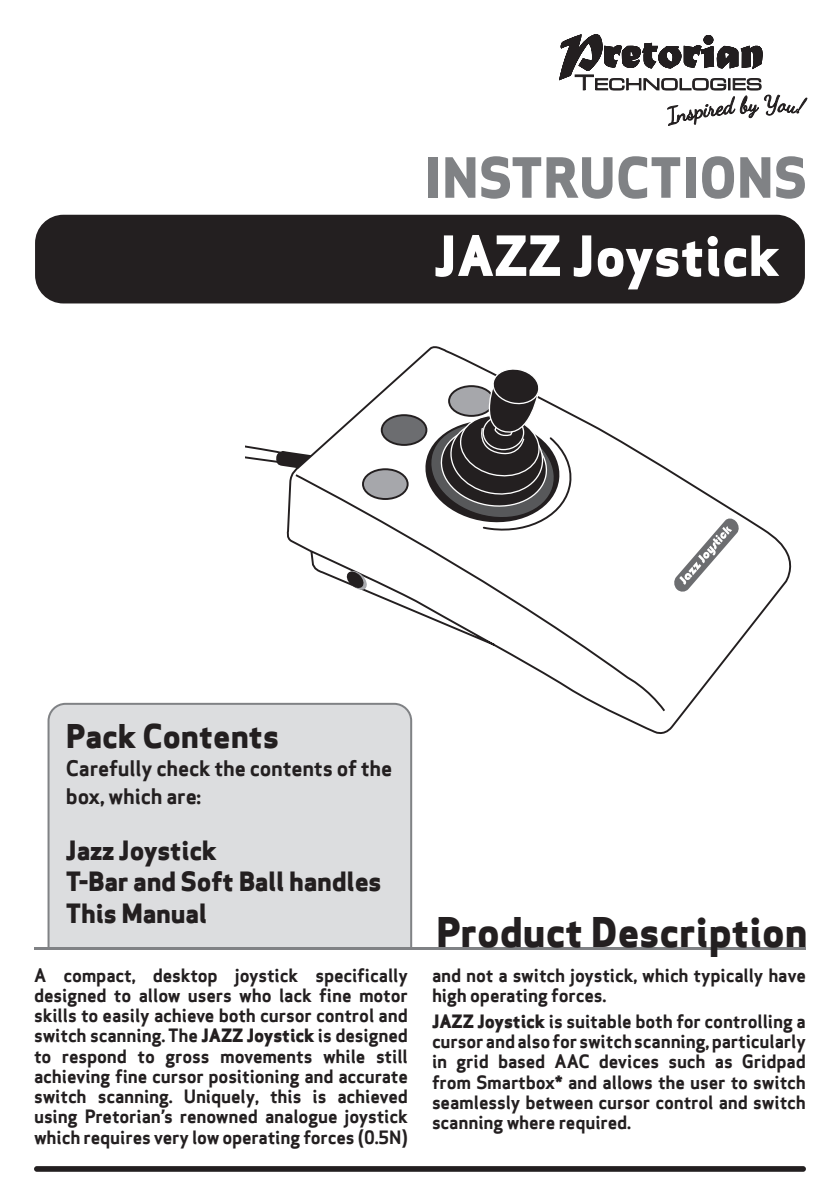
<style>
.page{position:relative;width:840px;height:1191px;background:#fff}
.page>*{position:absolute;margin:0;border:0;box-sizing:border-box;transform-origin:0 0}
.t1{font:54px "Apex Sans Extra Bold T";color:#808285}
.t2{font:54px "Apex Sans Extra Bold T";color:#fff}
.t3{font:40px "Apex Sans Extra Bold T";color:#231f20}
.t4{font:32px "Apex Sans Extra Bold T";color:#231f20}
.t5{font:26px/31.2px "Apex Sans Extra Bold T";letter-spacing:-.01em;color:#231f20}
.t6{font:21px/28px "Apex Sans Bold T";letter-spacing:-.01em;color:#231f20}
.t7{font:18px/20.2px "Apex Sans Bold T";letter-spacing:-.01em;color:#231f20;text-align:justify}
.s1{font-family:"Apex Sans Extra Bold T"}
</style>
<div class="page">
<div style="left:46px;top:702px;width:367px;height:248px;background:#dcdddf"></div>
<hr style="left:34px;top:946px;width:771px;height:3px;background:#808285">
<div style="left:35px;top:215px;width:769px;height:88px;background:#231f20;border-radius:28px"></div>
<div style="left:34px;top:1166px;width:771px;height:5px;background:#231f20;border-radius:3px"></div>
<svg style="left:559px;top:35px;width:247px;height:91px"></svg>
<svg style="left:286px;top:346px;width:504px;height:388px"></svg>
<svg style="left:245px;top:441px;width:421px;height:272px"></svg>
<svg style="left:423px;top:367px;width:149px;height:167px"></svg>
<svg style="left:673px;top:517px;width:66px;height:75px"></svg>
<h1 class="t1" style="left:424px;top:143px;width:384px">INSTRUCTIONS</h1>
<h1 class="t2" style="left:434px;top:221px;width:346px">JAZZ Joystick</h1>
<h3 class="t4" style="left:66px;top:715px;width:214px">Pack Contents</h3>
<p class="t6" style="left:66px;top:754px;width:327px">Carefully check the contents of the box, which are:</p>
<h3 class="t5" style="left:66px;top:835px;width:317px">Jazz Joystick<br>T-Bar and Soft Ball handles<br>This Manual</h3>
<h2 class="t3" style="left:436px;top:906px;width:373px">Product Description</h2>
<p class="t7" style="left:34px;top:965px;width:375px">A compact, desktop joystick specifically designed to allow users who lack fine motor skills to easily achieve both cursor control and switch scanning. The <span class="s1">JAZZ Joystick</span> is designed to respond to gross movements while still achieving fine cursor positioning and accurate switch scanning. Uniquely, this is achieved using Pretorian’s renowned analogue joystick which requires very low operating forces (0.5N)</p>
<p class="t7" style="left:432px;top:965px;width:375px">and not a switch joystick, which typically have high operating forces.</p>
<p class="t7" style="left:432px;top:1011px;width:375px"><span class="s1">JAZZ Joystick</span> is suitable both for controlling a cursor and also for switch scanning, particularly in grid based AAC devices such as Gridpad from Smartbox* and allows the user to switch seamlessly between cursor control and switch scanning where required.</p>
</div>
